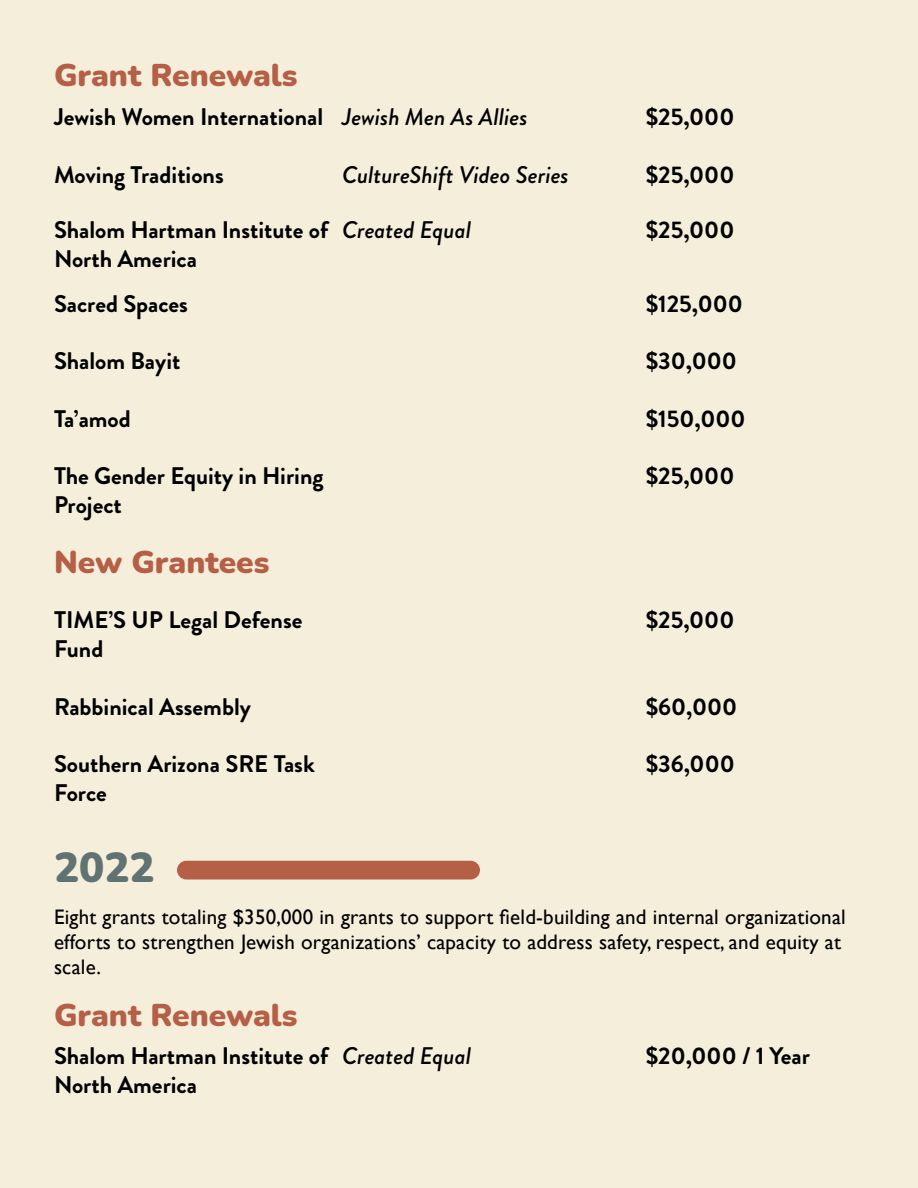
<style>
.page{position:relative;width:918px;height:1188px;background:#f5eedb}
.page>*{position:absolute;margin:0;border:0;box-sizing:border-box;transform-origin:0 0}
.t1{font:900 42px "Nunito";color:#607271}
.t2{font:900 31.5px "Nunito";color:#b55f47}
.t3{font:700 24px/28.8px "Brandon Grotesque";color:#000}
.t4{font:italic 500 24px "Brandon Grotesque";color:#000}
.t5{font:21px/25.2px "Gill Sans";letter-spacing:.01em;color:#000}
</style>
<div class="page">
<div style="left:177px;top:861px;width:303px;height:19px;background:#b55f47;border-radius:9px"></div>
<p class="t2" style="left:54px;top:52px;width:245px">Grant Renewals</p>
<p class="t3" style="left:54px;top:103px;width:271px">Jewish Women International</p>
<p class="t3" style="left:54px;top:160px;width:171px">Moving Traditions</p>
<p class="t4" style="left:342px;top:100px;width:187px">Jewish Men As Allies</p>
<p class="t4" style="left:342px;top:158px;width:228px">CultureShift Video Series</p>
<p class="t3" style="left:646px;top:103px;width:90px">$25,000</p>
<p class="t3" style="left:646px;top:160px;width:90px">$25,000</p>
<p class="t3" style="left:54px;top:216px;width:276px">Shalom Hartman Institute of<br>North America</p>
<p class="t4" style="left:342px;top:213px;width:131px">Created Equal</p>
<p class="t3" style="left:646px;top:216px;width:90px">$25,000</p>
<p class="t3" style="left:54px;top:289px;width:135px">Sacred Spaces</p>
<p class="t3" style="left:54px;top:347px;width:128px">Shalom Bayit</p>
<p class="t3" style="left:54px;top:405px;width:78px">Ta’amod</p>
<p class="t3" style="left:646px;top:289px;width:99px">$125,000</p>
<p class="t3" style="left:646px;top:347px;width:93px">$30,000</p>
<p class="t3" style="left:646px;top:405px;width:101px">$150,000</p>
<p class="t3" style="left:646px;top:462px;width:90px">$25,000</p>
<p class="t3" style="left:54px;top:462px;width:271px">The Gender Equity in Hiring<br>Project</p>
<p class="t2" style="left:54px;top:539px;width:217px">New Grantees</p>
<p class="t3" style="left:54px;top:606px;width:250px">TIME’S UP Legal Defense<br>Fund</p>
<p class="t3" style="left:54px;top:693px;width:198px">Rabbinical Assembly</p>
<p class="t3" style="left:54px;top:750px;width:262px">Southern Arizona SRE Task<br>Force</p>
<p class="t1" style="left:54px;top:837px;width:102px">2022</p>
<p class="t3" style="left:646px;top:606px;width:90px">$25,000</p>
<p class="t3" style="left:646px;top:693px;width:93px">$60,000</p>
<p class="t3" style="left:646px;top:750px;width:90px">$36,000</p>
<p class="t5" style="left:54px;top:905px;width:793px">Eight grants totaling $350,000 in grants to support field-building and internal organizational efforts to strengthen Jewish organizations’ capacity to address safety, respect, and equity at scale.</p>
<p class="t2" style="left:54px;top:993px;width:245px">Grant Renewals</p>
<p class="t3" style="left:54px;top:1041px;width:276px">Shalom Hartman Institute of<br>North America</p>
<p class="t4" style="left:342px;top:1039px;width:131px">Created Equal</p>
<p class="t3" style="left:646px;top:1041px;width:166px">$20,000 / 1 Year</p>
</div>
